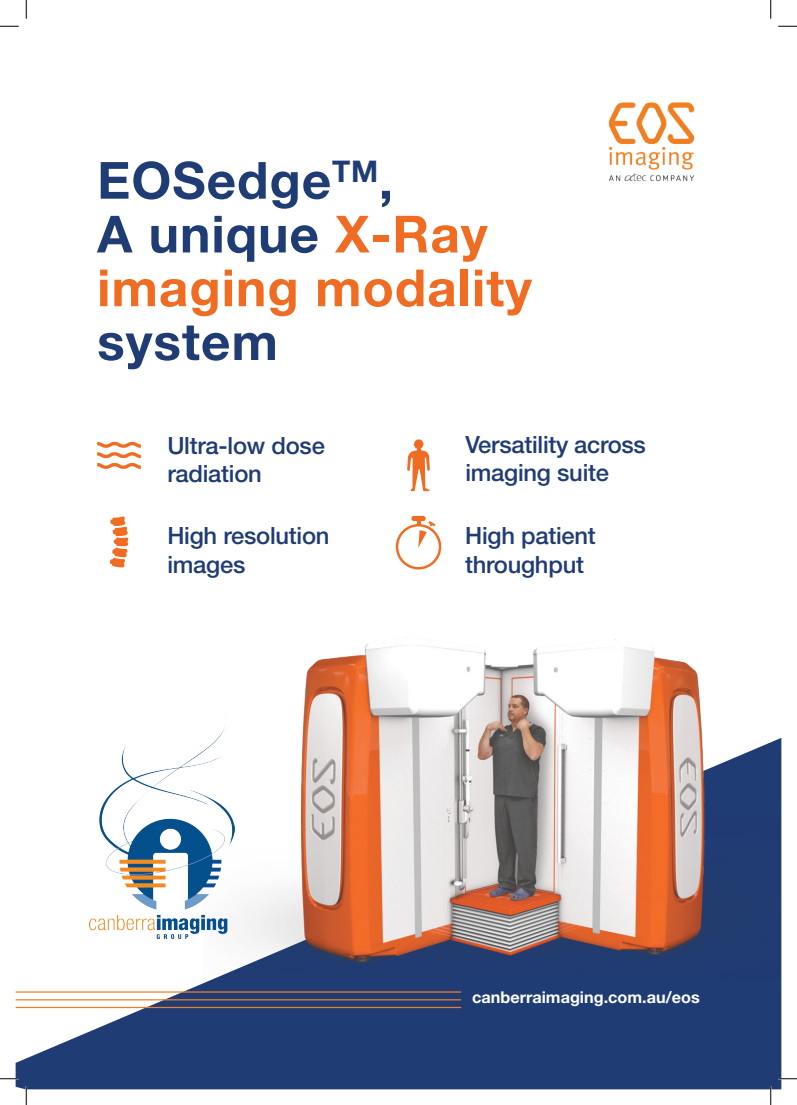
<style>
.page{position:relative;width:797px;height:1105px;background:#fff}
.page>*{position:absolute;margin:0;border:0;box-sizing:border-box;transform-origin:0 0}
.t1{font:700 51.25px/53.8px "Helvetica Neue LT Std";letter-spacing:.02em;color:#ef6c22}
.t2{font:700 51.25px "Helvetica Neue LT Std";letter-spacing:.02em;color:#203c74}
.t3{font:500 23.75px/28.5px "Helvetica Neue LT Std";letter-spacing:-.01em;color:#203c74}
.t4{font:700 16.25px "Helvetica Neue LT Std";color:#fff}
.s1{color:#203c74}
</style>
<div class="page">
<svg style="left:16px;top:920px;width:765px;height:169px;fill:#203c74"></svg>
<img style="left:608px;top:102px;width:87px;height:80px">
<hr style="left:16px;top:1007px;width:445px;height:1px;background:#ee8022">
<hr style="left:16px;top:999px;width:445px;height:1px;background:#ee8022">
<hr style="left:16px;top:991px;width:445px;height:2px;background:#ee8022">
<img style="left:204px;top:637px;width:577px;height:341px">
<svg style="left:396px;top:518px;width:45px;height:51px"></svg>
<div style="left:411px;top:516px;width:14px;height:5px;background:#ef6c22;border-radius:3px"></div>
<svg style="left:407px;top:439px;width:23px;height:52px"></svg>
<svg style="left:110px;top:516px;width:18px;height:51px"></svg>
<svg style="left:97px;top:441px;width:44px;height:28px"></svg>
<img style="left:90px;top:714px;width:144px;height:225px">
<svg style="left:0;top:25px;width:19px;height:2px"></svg>
<svg style="left:778px;top:25px;width:19px;height:2px"></svg>
<svg style="left:0;top:1078px;width:19px;height:1px"></svg>
<svg style="left:778px;top:1078px;width:19px;height:1px"></svg>
<svg style="left:25px;top:0;width:2px;height:19px"></svg>
<svg style="left:25px;top:1086px;width:2px;height:19px"></svg>
<svg style="left:770px;top:0;width:1px;height:19px"></svg>
<svg style="left:770px;top:1086px;width:1px;height:19px"></svg>
<h1 class="t1" style="left:97px;top:152px;width:436px"><span class="s1">EOSedge</span><sup>TM</sup><span class="s1">,<br>A unique</span> X-Ray imaging modality</h1>
<h1 class="t2" style="left:97px;top:310px;width:182px">system</h1>
<p class="t3" style="left:167px;top:431px;width:159px">Ultra-low dose radiation</p>
<p class="t3" style="left:465px;top:430px;width:182px">Versatility across imaging suite</p>
<p class="t3" style="left:167px;top:521px;width:164px">High resolution images</p>
<p class="t3" style="left:465px;top:521px;width:132px">High patient throughput</p>
<p class="t4" style="left:472px;top:987px;width:229px">canberraimaging.com.au/eos</p>
</div>
